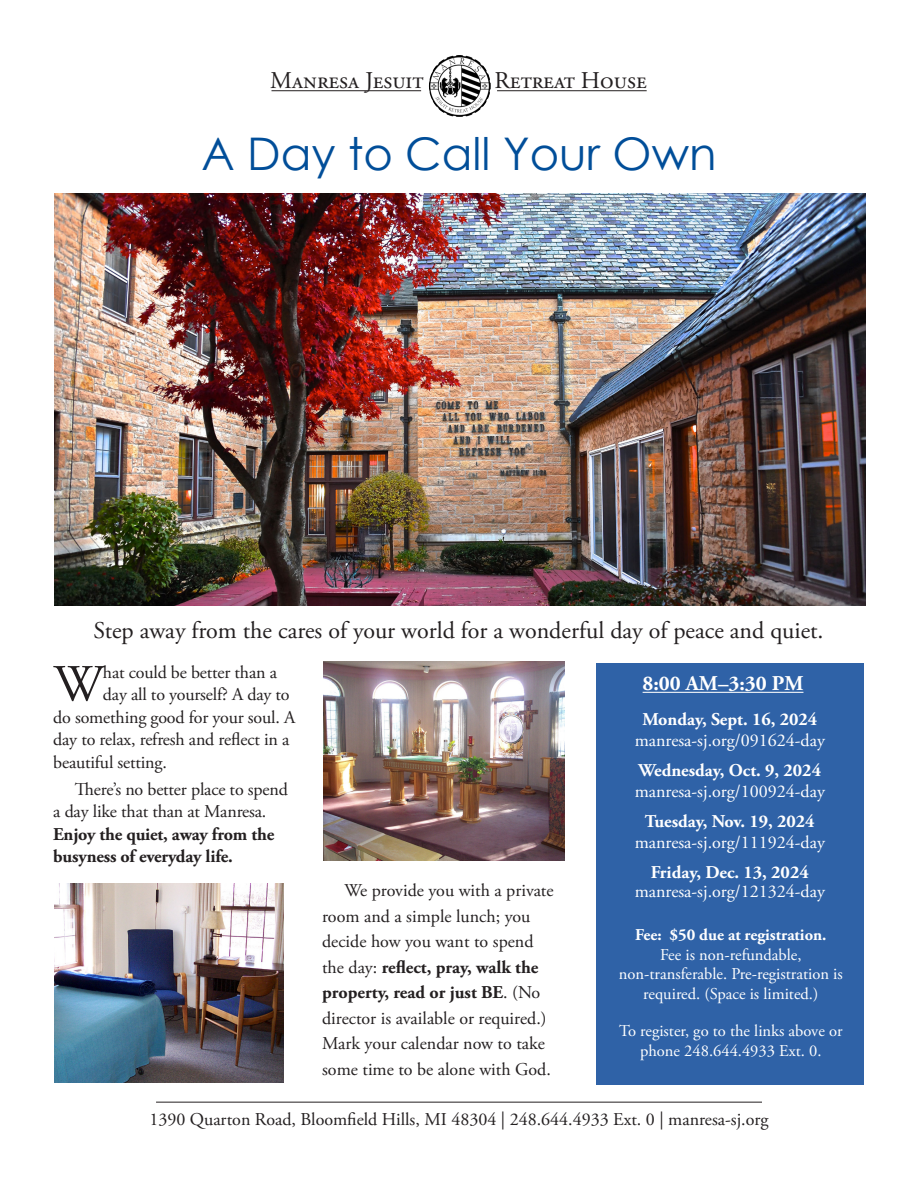
<style>
.page{position:relative;width:918px;height:1188px;background:#fff}
.page>*{position:absolute;margin:0;border:0;box-sizing:border-box;transform-origin:0 0}
.t1{font:51.9px "Adobe Garamond Pro";color:#231f20}
.t2{font:45px "Century Gothic";color:#014e99}
.t3{font:24px "Adobe Garamond Pro";color:#231f20}
.t4{font:700 21px "Adobe Garamond Pro";color:#fff}
.t5{font:18px/25.5px "Adobe Garamond Pro";color:#231f20}
.t6{font:18px "Adobe Garamond Pro";color:#fff}
.t7{font:700 18px "Adobe Garamond Pro";color:#fff}
.t8{font:16.5px/19.5px "Adobe Garamond Pro";color:#fff;text-align:center}
.t9{font:700 16.5px "Adobe Garamond Pro";color:#fff}
.s1{font-weight:700}
</style>
<div class="page">
<img style="left:54px;top:194px;width:812px;height:411px">
<img style="left:324px;top:661px;width:240px;height:200px">
<img style="left:55px;top:883px;width:229px;height:200px">
<div style="left:596px;top:663px;width:268px;height:422px;background:#2f62a7"></div>
<hr style="left:643px;top:692px;width:160px;height:1px;background:#fff">
<hr style="left:156px;top:1102px;width:606px;height:1px;background:#231f20">
<hr style="left:272px;top:90px;width:149px;height:1px;background:#231f20">
<img style="left:429px;top:55px;width:62px;height:62px">
<hr style="left:497px;top:90px;width:150px;height:1px;background:#231f20">
<p class="t3" style="left:270px;top:66px;width:155px">Manresa Jesuit</p>
<p class="t3" style="left:494px;top:66px;width:154px">Retreat House</p>
<p class="t2" style="left:202px;top:122px;width:516px">A Day to Call Your Own</p>
<p class="t3" style="left:94px;top:616px;width:732px">Step away from the cares of your world for a wonderful day of peace and quiet.</p>
<p class="t5" style="left:103px;top:660px;width:176px">hat could be better than a</p>
<p class="t5" style="left:103px;top:683px;width:188px">day all to yourself? A day to</p>
<p class="t5" style="left:53px;top:705px;width:244px">do something good for your soul. A</p>
<p class="t5" style="left:53px;top:728px;width:238px">day to relax, refresh and reflect in a</p>
<p class="t5" style="left:53px;top:750px;width:115px">beautiful setting.</p>
<p class="t5" style="left:53px;top:779px;width:236px;line-height:22.5px;text-indent:22px">There’s no better place to spend a day like that than at Manresa.<br><span class="s1">Enjoy the quiet, away from the busyness of everyday life.</span></p>
<p class="t1" style="left:54px;top:653px;width:51px">W</p>
<p class="t5" style="left:322px;top:878px;width:233px;text-indent:22px">We provide you with a private room and a simple lunch; you decide how you want to spend the day: <span class="s1">reflect, pray, walk the property, read or just BE</span>. (No director is available or required.)<br>Mark your calendar now to take some time to be alone with God.</p>
<p class="t4" style="left:643px;top:671px;width:162px">8:00 AM–3:30 PM</p>
<p class="t7" style="left:642px;top:708px;width:176px">Monday, Sept. 16, 2024</p>
<p class="t6" style="left:635px;top:729px;width:192px">manresa-sj.org/091624-day</p>
<p class="t7" style="left:639px;top:759px;width:184px">Wednesday, Oct. 9, 2024</p>
<p class="t6" style="left:635px;top:780px;width:192px">manresa-sj.org/100924-day</p>
<p class="t7" style="left:645px;top:810px;width:171px">Tuesday, Nov. 19, 2024</p>
<p class="t6" style="left:635px;top:831px;width:192px">manresa-sj.org/111924-day</p>
<p class="t7" style="left:651px;top:861px;width:159px">Friday, Dec. 13, 2024</p>
<p class="t6" style="left:635px;top:881px;width:192px">manresa-sj.org/121324-day</p>
<p class="t9" style="left:635px;top:925px;width:193px">Fee: $50 due at registration.</p>
<p class="t8" style="left:660px;top:945px;width:143px">Fee is non-refundable,</p>
<p class="t8" style="left:619px;top:965px;width:225px">non-transferable. Pre-registration is required. (Space is limited.)</p>
<p class="t8" style="left:619px;top:1022px;width:225px">To register, go to the links above or phone 248.644.4933 Ext. 0.</p>
<p class="t5" style="left:149px;top:1107px;width:621px">1390 Quarton Road, Bloomfield Hills, MI 48304 | 248.644.4933 Ext. 0 | manresa-sj.org</p>
</div>
